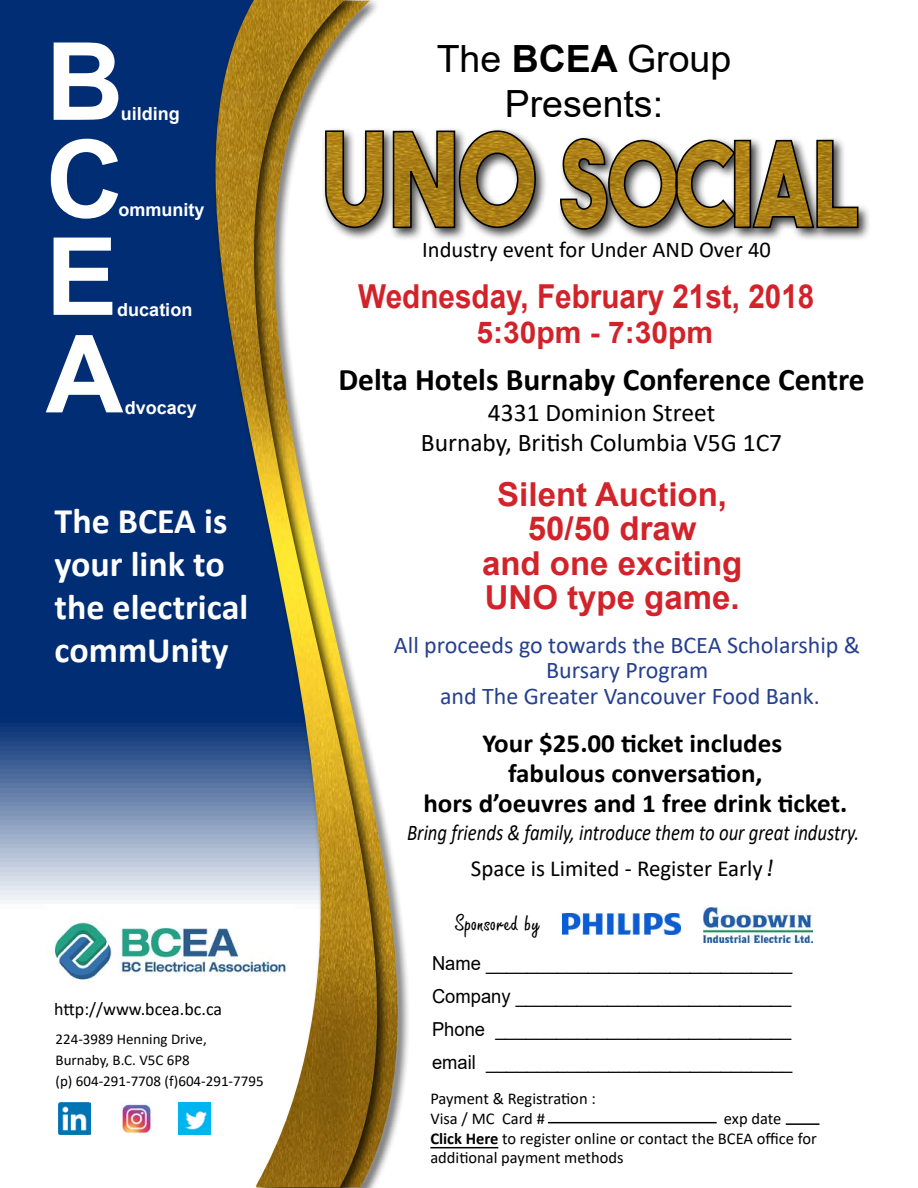
<style>
.page{position:relative;width:918px;height:1188px;background:#fff}
.page>*{position:absolute;margin:0;border:0;box-sizing:border-box;transform-origin:0 0}
.t1{font:700 108px/97.5px "Arial";color:#fff;text-align:justify}
.t2{font:37.5px/45px "Arial";color:#000;text-align:center}
.t3{font:700 36px/43.2px "Calibri";color:#fff}
.t4{font:700 33px/34.5px "Arial";color:#d2232a;text-align:center}
.t5{font:700 33px "Arial";color:#d2232a;scale:.9 1}
.t6{font:700 31.5px "Calibri";color:#000}
.t7{font:700 30px "Arial";color:#d2232a}
.t8{font:700 26.25px/30px "Calibri";color:#000;text-align:center}
.t9{font:italic 25.65px "Freestyle Script";color:#000}
.t10{font:25.5px/30.6px "Calibri";color:#000;text-align:center}
.t11{font:24px/25.5px "Calibri";color:#25408f;text-align:center}
.t12{font:22.95px "Calibri";color:#000}
.t13{font:italic 22.5px "Calibri";color:#000;scale:.83 1}
.t14{font:22.5px "Calibri";color:#000}
.t15{font:19.2px/33px "Arial";color:#000;text-align:justify;scale:.95 1}
.t16{font:700 18px "Arial";color:#fff}
.t17{font:18px "Calibri";color:#000}
.t18{font:16.5px/19.8px "Calibri";color:#000}
.t19{font:15px/21px "Calibri";color:#000}
.s1{font-weight:700}
.s2{font-family:"Lucida Handwriting";font-style:italic}
</style>
<div class="page">
<svg style="left:0;top:0;width:212px;height:1135px;background:#395b92"></svg>
<div style="left:226px;top:0;width:181px;height:1188px;background:#fff;opacity:.75"></div>
<img style="left:390px;top:1px;width:8px;height:1186px">
<img style="left:59px;top:1102px;width:31px;height:32px">
<img style="left:121px;top:1103px;width:32px;height:32px">
<img style="left:179px;top:1103px;width:32px;height:32px">
<div style="left:212px;top:0;width:178px;height:1188px;background:#000;opacity:.75"></div>
<img style="left:214px;top:0;width:163px;height:1187px">
<img style="left:46px;top:904px;width:249px;height:91px">
<div style="left:322px;top:127px;width:550px;height:116px;background:#000;opacity:.75"></div>
<svg style="left:324px;top:130px;width:535px;height:101px"></svg>
<hr style="left:548px;top:1122px;width:169px;height:1px;background:#000">
<hr style="left:786px;top:1123px;width:33px;height:2px;background:#000">
<img style="left:704px;top:907px;width:109px;height:36px">
<img style="left:562px;top:913px;width:119px;height:22px">
<hr style="left:430px;top:1147px;width:68px;height:1px;background:#000">
<h1 class="t1" style="left:46px;top:34px;width:79px">B C E A</h1>
<p class="t16" style="left:121px;top:101px;width:61px">uilding</p>
<p class="t16" style="left:119px;top:197px;width:88px">ommunity</p>
<p class="t16" style="left:117px;top:297px;width:77px">ducation</p>
<p class="t16" style="left:125px;top:395px;width:74px">dvocacy</p>
<h3 class="t3" style="left:55px;top:499px;width:195px">The BCEA is your link to the electrical commUnity</h3>
<p class="t17" style="left:54px;top:997px;width:169px">http://www.bcea.bc.ca</p>
<p class="t19" style="left:56px;top:1028px;width:210px">224-3989 Henning Drive,<br>Burnaby, B.C. V5C 6P8<br>(p) 604-291-7708 (f)604-291-7795</p>
<h2 class="t2" style="left:437px;top:36px;width:296px">The <span class="s1">BCEA</span> Group<br>Presents:</h2>
<p class="t14" style="left:422px;top:234px;width:350px">Industry event for Under AND Over 40</p>
<h3 class="t5" style="left:358px;top:273px;width:508px">Wednesday, February 21st, 2018</h3>
<h3 class="t7" style="left:477px;top:311px;width:238px">5:30pm - 7:30pm</h3>
<h3 class="t6" style="left:338px;top:357px;width:528px">Delta Hotels Burnaby Conference Centre</h3>
<h3 class="t10" style="left:421px;top:396px;width:363px">4331 Dominion Street<br>Burnaby, British Columbia V5G 1C7</h3>
<h3 class="t4" style="left:482px;top:477px;width:262px">Silent Auction,<br>50/50 draw<br>and one exciting<br>UNO type game.</h3>
<p class="t11" style="left:394px;top:631px;width:468px">All proceeds go towards the BCEA Scholarship &amp;<br>Bursary Program<br>and The Greater Vancouver Food Bank.</p>
<h3 class="t8" style="left:423px;top:728px;width:425px">Your $25.00 ticket includes<br>fabulous conversation,<br>hors d’oeuvres and 1 free drink ticket.</h3>
<p class="t13" style="left:407px;top:817px;width:546px">Bring friends &amp; family, introduce them to our great industry.</p>
<p class="t12" style="left:471px;top:852px;width:302px">Space is Limited - Register Early<span class="s2">!</span></p>
<h3 class="t9" style="left:457px;top:910px;width:99px">Sponsoredby</h3>
<p class="t15" style="left:432px;top:947px;width:381px">Name ______________________________ Company ___________________________ Phone _____________________________ email ______________________________</p>
<p class="t18" style="left:430px;top:1088px;width:167px">Payment &amp; Registration :<br>Visa / MC Card #</p>
<p class="t18" style="left:430px;top:1108px;width:388px;text-indent:294px">exp date<br><span class="s1">Click Here</span> to register online or contact the BCEA office for additional payment methods</p>
</div>
